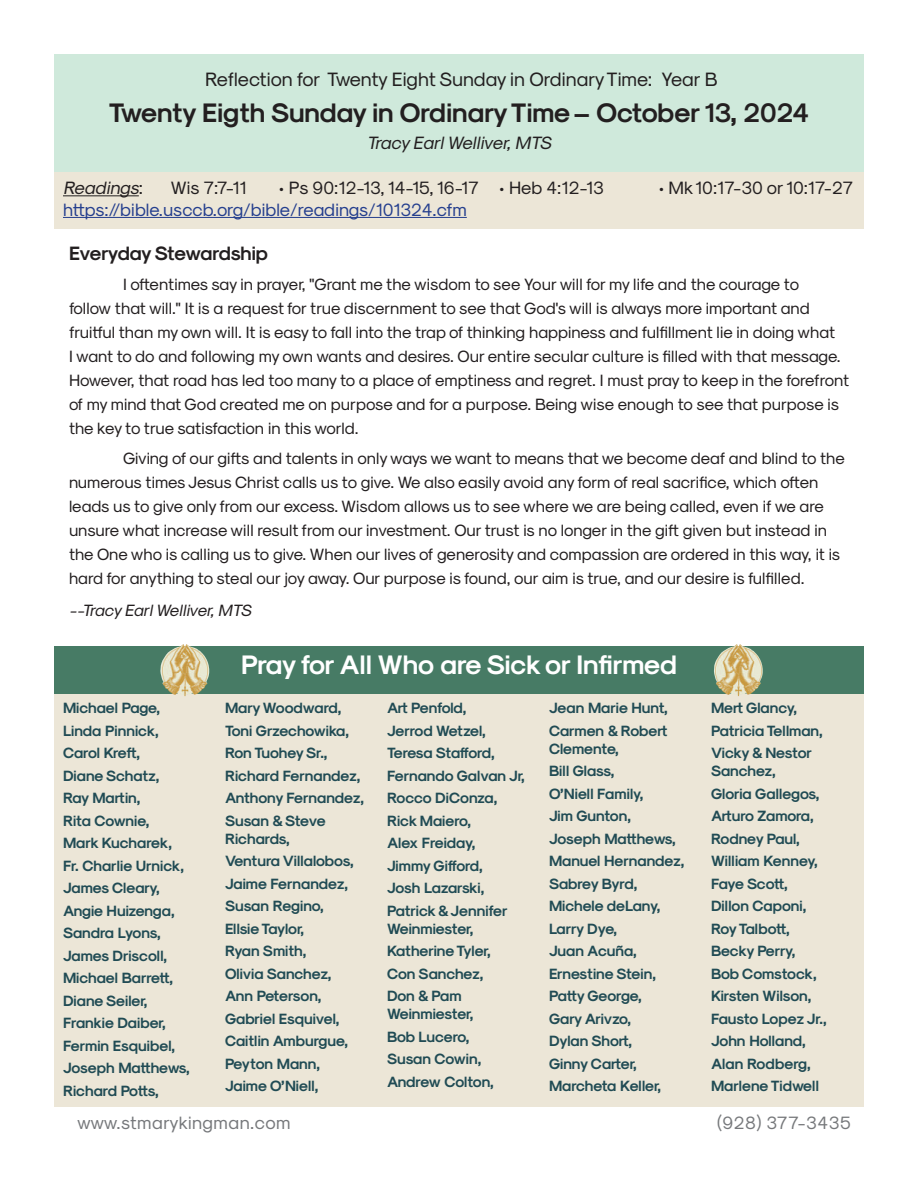
<style>
.page{position:relative;width:918px;height:1188px;background:#fff}
.page>*{position:absolute;margin:0;border:0;box-sizing:border-box;transform-origin:0 0}
.t1{font:27px "Sk Modernist Bold";color:#231f20}
.t2{font:27px "Sk Modernist Bold";letter-spacing:-.01em;color:#fff}
.t3{font:19.5px "Sk Modernist Regular";color:#231f20}
.t4{font:19.5px "Sk Modernist Bold";letter-spacing:-.02em;color:#231f20}
.t5{font:18px "Sk Modernist Regular";letter-spacing:-.02em;color:#231f20}
.t6{font:18px "Sk Modernist Regular";letter-spacing:-.005em;color:#253f8e}
.t7{font:18px "Sk Modernist Regular";letter-spacing:.025em;color:#76787b}
.t8{font:italic 18px "Sk Modernist Regular";color:#231f20}
.t9{font:16.5px/24px "Sk Modernist Regular";color:#231f20}
.t10{font:italic 16.5px "Sk Modernist Regular";color:#231f20}
.t11{font:15px/22.5px "Sk Modernist Bold";color:#204b54}
.s1{font-style:normal}
</style>
<div class="page">
<div style="left:54px;top:54px;width:810px;height:118px;background:#cfe9db"></div>
<div style="left:54px;top:172px;width:810px;height:57px;background:#ece6d7"></div>
<hr style="left:63px;top:195px;width:76px;height:1px;background:#231f20">
<hr style="left:63px;top:217px;width:404px;height:1px;background:#253f8e">
<div style="left:54px;top:694px;width:810px;height:413px;background:#ece6d7"></div>
<div style="left:54px;top:646px;width:810px;height:47px;background:#477b65"></div>
<img style="left:714px;top:644px;width:49px;height:52px">
<img style="left:160px;top:644px;width:50px;height:52px">
<h2 class="t3" style="left:205px;top:68px;width:514px">Reflection for Twenty Eight Sunday in Ordinary Time: Year B</h2>
<h1 class="t1" style="left:109px;top:96px;width:702px">Twenty Eigth Sunday in Ordinary Time – October 13, 2024</h1>
<p class="t8" style="left:367px;top:132px;width:190px">TracyEarlWelliver,MTS</p>
<p class="t8" style="left:63px;top:178px;width:81px">Readings<span class="s1">:</span></p>
<p class="t5" style="left:171px;top:178px;width:77px">Wis 7:7-11</p>
<p class="t5" style="left:279px;top:178px;width:327px">• Ps 90:12-13, 14-15, 16-17 • Heb 4:12-13</p>
<p class="t5" style="left:659px;top:178px;width:196px">• Mk 10:17-30 or 10:17-27</p>
<p class="t6" style="left:63px;top:199px;width:405px">https://bible.usccb.org/bible/readings/101324.cfm</p>
<h2 class="t4" style="left:69px;top:242px;width:201px">Everyday Stewardship</h2>
<p class="t9" style="left:69px;top:272px;width:782px;text-indent:54px">I oftentimes say in prayer, "Grant me the wisdom to see Your will for my life and the courage to<br>follow that will." It is a request for true discernment to see that God's will is always more important and fruitful than my own will. It is easy to fall into the trap of thinking happiness and fulfillment lie in doing what<br>I want to do and following my own wants and desires. Our entire secular culture is filled with that message.<br>However, that road has led too many to a place of emptiness and regret. I must pray to keep in the forefront of my mind that God created me on purpose and for a purpose. Being wise enough to see that purpose is the key to true satisfaction in this world.</p>
<p class="t9" style="left:69px;top:446px;width:777px;text-indent:54px">Giving of our gifts and talents in only ways we want to means that we become deaf and blind to the numerous times Jesus Christ calls us to give. We also easily avoid any form of real sacrifice, which often leads us to give only from our excess. Wisdom allows us to see where we are being called, even if we are unsure what increase will result from our investment. Our trust is no longer in the gift given but instead in the One who is calling us to give. When our lives of generosity and compassion are ordered in this way, it is hard for anything to steal our joy away. Our purpose is found, our aim is true, and our desire is fulfilled.</p>
<p class="t10" style="left:69px;top:601px;width:187px">--TracyEarlWelliver,MTS</p>
<h1 class="t2" style="left:241px;top:649px;width:437px">Pray for All Who are Sick or Infirmed</h1>
<p class="t11" style="left:63px;top:697px;width:128px">Michael Page,<br>Linda Pinnick,<br>Carol Kreft,<br>Diane Schatz,<br>Ray Martin,<br>Rita Cownie,<br>Mark Kucharek,<br>Fr. Charlie Urnick,<br>James Cleary,<br>Angie Huizenga,<br>Sandra Lyons,<br>James Driscoll,<br>Michael Barrett,<br>Diane Seiler,<br>Frankie Daiber,<br>Fermin Esquibel,<br>Joseph Matthews,<br>Richard Potts,</p>
<p class="t11" style="left:225px;top:697px;width:141px">Mary Woodward,<br>Toni Grzechowika,<br>Ron Tuohey Sr.,<br>Richard Fernandez,<br>Anthony Fernandez,<br>Susan &amp; Steve</p>
<p class="t11" style="left:225px;top:827px;width:130px">Richards,<br>Ventura Villalobos,<br>Jaime Fernandez,<br>Susan Regino,<br>Ellsie Taylor,<br>Ryan Smith,<br>Olivia Sanchez,<br>Ann Peterson,<br>Gabriel Esquivel,<br>Caitlin Amburgue,<br>Peyton Mann,<br>Jaime O’Niell,</p>
<p class="t11" style="left:387px;top:697px;width:139px">Art Penfold,<br>Jerrod Wetzel,<br>Teresa Stafford,<br>Fernando Galvan Jr,<br>Rocco DiConza,<br>Rick Maiero,<br>Alex Freiday,<br>Jimmy Gifford,<br>Josh Lazarski,<br>Patrick &amp; Jennifer</p>
<p class="t11" style="left:387px;top:917px;width:105px">Weinmiester,<br>Katherine Tyler,<br>Con Sanchez,<br>Don &amp; Pam</p>
<p class="t11" style="left:387px;top:1003px;width:108px">Weinmiester,<br>Bob Lucero,<br>Susan Cowin,<br>Andrew Colton,</p>
<p class="t11" style="left:549px;top:697px;width:120px">Jean Marie Hunt,<br>Carmen &amp; Robert</p>
<p class="t11" style="left:549px;top:737px;width:137px">Clemente,<br>Bill Glass,<br>O’Niell Family,<br>Jim Gunton,<br>Joseph Matthews,<br>Manuel Hernandez,<br>Sabrey Byrd,<br>Michele deLany,<br>Larry Dye,<br>Juan Acuña,<br>Ernestine Stein,<br>Patty George,<br>Gary Arivzo,<br>Dylan Short,<br>Ginny Carter,<br>Marcheta Keller,</p>
<p class="t11" style="left:711px;top:697px;width:113px">Mert Glancy,<br>Patricia Tellman,<br>Vicky &amp; Nestor</p>
<p class="t11" style="left:711px;top:760px;width:117px">Sanchez,<br>Gloria Gallegos,<br>Arturo Zamora,<br>Rodney Paul,<br>William Kenney,<br>Faye Scott,<br>Dillon Caponi,<br>Roy Talbott,<br>Becky Perry,<br>Bob Comstock,<br>Kirsten Wilson,<br>Fausto Lopez Jr.,<br>John Holland,<br>Alan Rodberg,<br>Marlene Tidwell</p>
<p class="t7" style="left:77px;top:1112px;width:215px">www.stmarykingman.com</p>
<p class="t7" style="left:717px;top:1112px;width:135px">(928) 377-3435</p>
</div>
